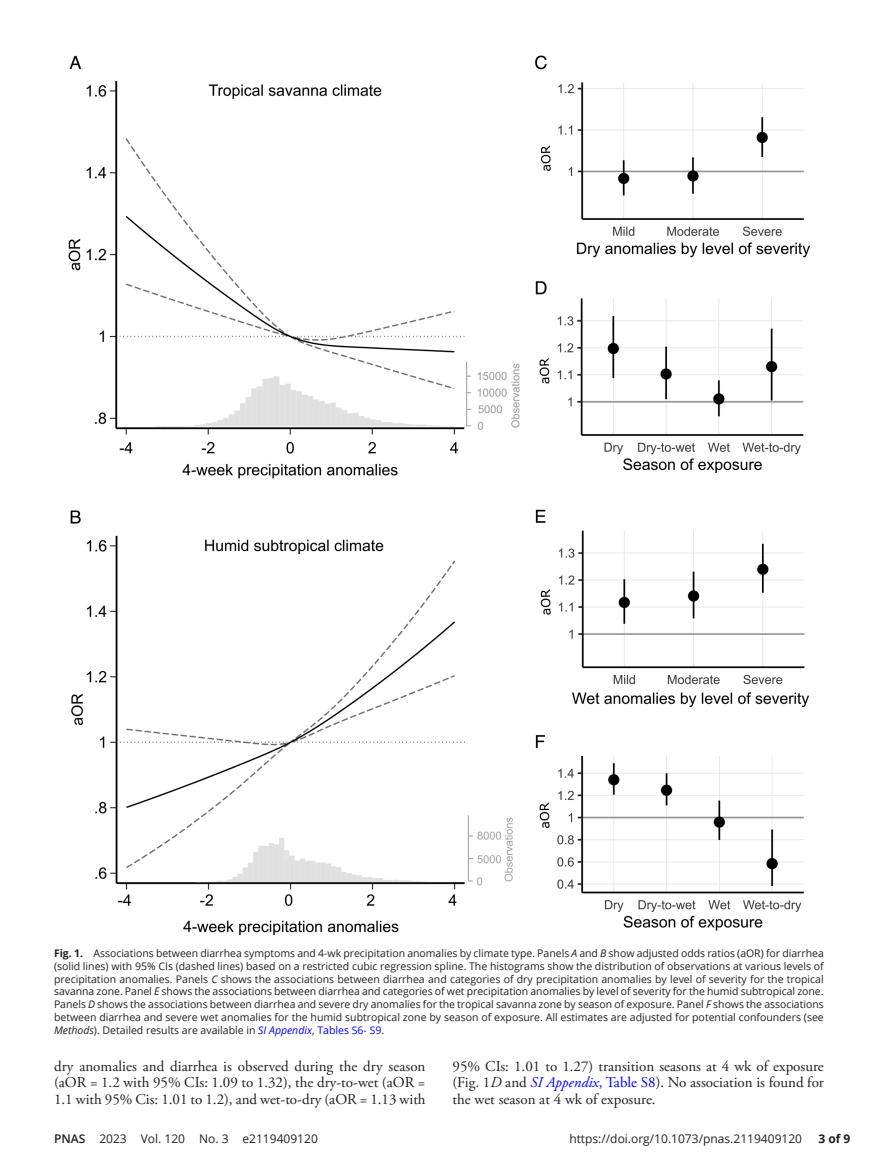
<style>
.page{position:relative;width:878px;height:1175px;background:#fff}
.page>*{position:absolute;margin:0;border:0;box-sizing:border-box;transform-origin:0 0}
.t1{font:15px/16.5px "Adobe Garamond Pro";color:#231f20;text-align:justify}
.t2{font:12px "Open Sans";color:#231f20}
.t3{font:700 12px "Open Sans";color:#231f20}
.t4{font:10.5px/12.8px "Open Sans";color:#231f20;text-align:justify}
.s1{font-weight:700}
.s2{font-style:italic}
.s3{font-style:italic;color:#00f}
.s4{color:#00f}
.s5{font-weight:600}
</style>
<div class="page">
<img style="left:69px;top:55px;width:739px;height:879px">
<p class="t4" style="left:54px;top:946px;width:771px"><span class="s1">Fig. 1.</span> Associations between diarrhea symptoms and 4-wk precipitation anomalies by climate type. Panels <span class="s2">A</span> and <span class="s2">B</span> show adjusted odds ratios (aOR) for diarrhea (solid lines) with 95% CIs (dashed lines) based on a restricted cubic regression spline. The histograms show the distribution of observations at various levels of precipitation anomalies. Panels <span class="s2">C</span> shows the associations between diarrhea and categories of dry precipitation anomalies by level of severity for the tropical savanna zone. Panel <span class="s2">E</span> shows the associations between diarrhea and categories of wet precipitation anomalies by level of severity for the humid subtropical zone.<br>Panels <span class="s2">D</span> shows the associations between diarrhea and severe dry anomalies for the tropical savanna zone by season of exposure. Panel <span class="s2">F</span> shows the associations between diarrhea and severe wet anomalies for the humid subtropical zone by season of exposure. All estimates are adjusted for potential confounders (see <span class="s2">Methods</span>). Detailed results are available in <span class="s3">SI Appendix</span><span class="s4">, Tables S6- S9</span>.</p>
<h1 class="t1" style="left:54px;top:1058px;width:373px">dry anomalies and diarrhea is observed during the dry season (aOR = 1.2 with 95% CIs: 1.09 to 1.32), the dry-to-wet (aOR = 1.1 with 95% Cis: 1.01 to 1.2), and wet-to-dry (aOR = 1.13 with</h1>
<h1 class="t1" style="left:452px;top:1058px;width:373px">95% CIs: 1.01 to 1.27) transition seasons at 4 wk of exposure (Fig. 1<span class="s2">D</span> and <span class="s3">SI Appendix</span><span class="s4">, Table S8</span>). No association is found for the wet season at 4 wk of exposure.</h1>
<p class="t2" style="left:54px;top:1130px;width:265px"><span class="s5">PNAS</span> 2023 Vol. 120 No. 3 e2119409120</p>
<p class="t2" style="left:569px;top:1130px;width:234px">https://doi.org/10.1073/pnas.2119409120</p>
<p class="t3" style="left:818px;top:1130px;width:34px">3 of 9</p>
</div>
